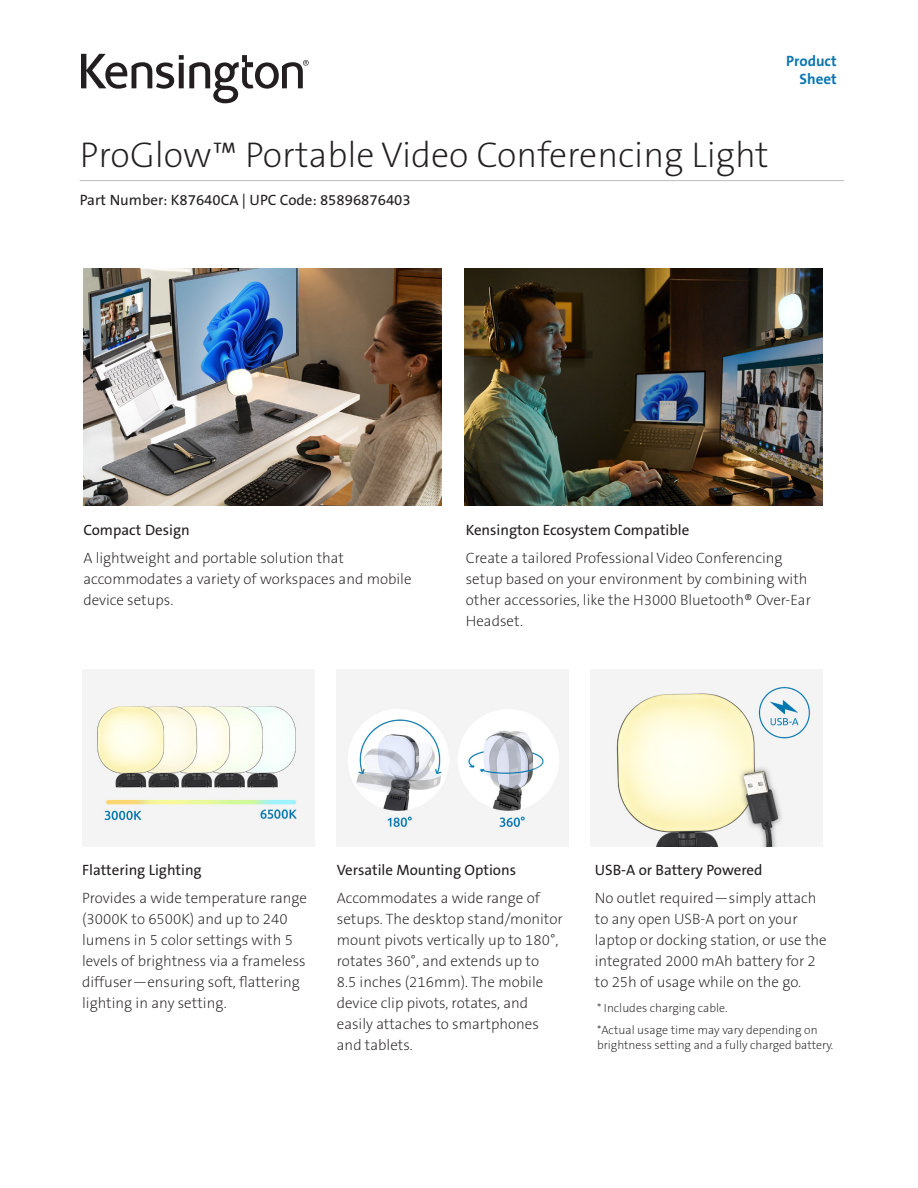
<style>
.page{position:relative;width:918px;height:1188px;background:#fff}
.page>*{position:absolute;margin:0;border:0;box-sizing:border-box;transform-origin:0 0}
.t1{font:36px "The Sans KENSINGTON2 XL";color:#231f20}
.t2{font:15px/21px "The Sans KENSINGTON2 XL";color:#231f20}
.t3{font:15px "The Sans KENSINGTON5 Rg";color:#231f20}
.Filetype_Header_Blue{font:15px "The Sans KENSINGTON7 Bd";color:#0e76ae}
.t4{font:12px/21.8px "The Sans KENSINGTON2 XL";color:#231f20}
</style>
<div class="page">
<svg style="left:81px;top:54px;width:228px;height:49px"></svg>
<img style="left:83px;top:269px;width:359px;height:237px">
<img style="left:336px;top:670px;width:233px;height:177px">
<img style="left:591px;top:670px;width:232px;height:177px">
<img style="left:82px;top:670px;width:232px;height:177px">
<img style="left:464px;top:269px;width:359px;height:237px">
<hr style="left:80px;top:180px;width:764px;height:1px;background:#bcbdc0">
<p class="Filetype_Header_Blue" style="left:786px;top:53px;width:52px">Product</p>
<p class="Filetype_Header_Blue" style="left:800px;top:71px;width:39px">Sheet</p>
<h1 class="t1" style="left:80px;top:135px;width:690px">ProGlow™ Portable Video Conferencing Light</h1>
<p class="t3" style="left:80px;top:192px;width:332px">Part Number: K87640CA | UPC Code: 85896876403</p>
<p class="t3" style="left:83px;top:522px;width:108px">Compact Design</p>
<p class="t2" style="left:83px;top:548px;width:330px">A lightweight and portable solution that accommodates a variety of workspaces and mobile device setups.</p>
<p class="t3" style="left:466px;top:522px;width:225px">Kensington Ecosystem Compatible</p>
<p class="t2" style="left:466px;top:548px;width:347px">Create a tailored Professional Video Conferencing setup based on your environment by combining with other accessories, like the H3000 Bluetooth® Over-Ear Headset.</p>
<p class="t3" style="left:82px;top:862px;width:121px">Flattering Lighting</p>
<p class="t2" style="left:82px;top:888px;width:226px">Provides a wide temperature range (3000K to 6500K) and up to 240 lumens in 5 color settings with 5 levels of brightness via a frameless diffuser—ensuring soft, flattering lighting in any setting.</p>
<p class="t3" style="left:337px;top:862px;width:181px">Versatile Mounting Options</p>
<p class="t2" style="left:337px;top:888px;width:228px">Accommodates a wide range of setups. The desktop stand/monitor mount pivots vertically up to 180°, rotates 360°, and extends up to<br>8.5 inches (216mm). The mobile device clip pivots, rotates, and easily attaches to smartphones and tablets.</p>
<p class="t3" style="left:595px;top:862px;width:169px">USB-A or Battery Powered</p>
<p class="t2" style="left:595px;top:888px;width:233px">No outlet required—simply attach to any open USB-A port on your laptop or docking station, or use the integrated 2000 mAh battery for 2 to 25h of usage while on the go.</p>
<p class="t4" style="left:597px;top:998px;width:222px">* Includes charging cable.<br>*Actual usage time may vary depending on</p>
<p class="t4" style="left:597px;top:1034px;width:238px">brightness setting and a fully charged battery.</p>
</div>
